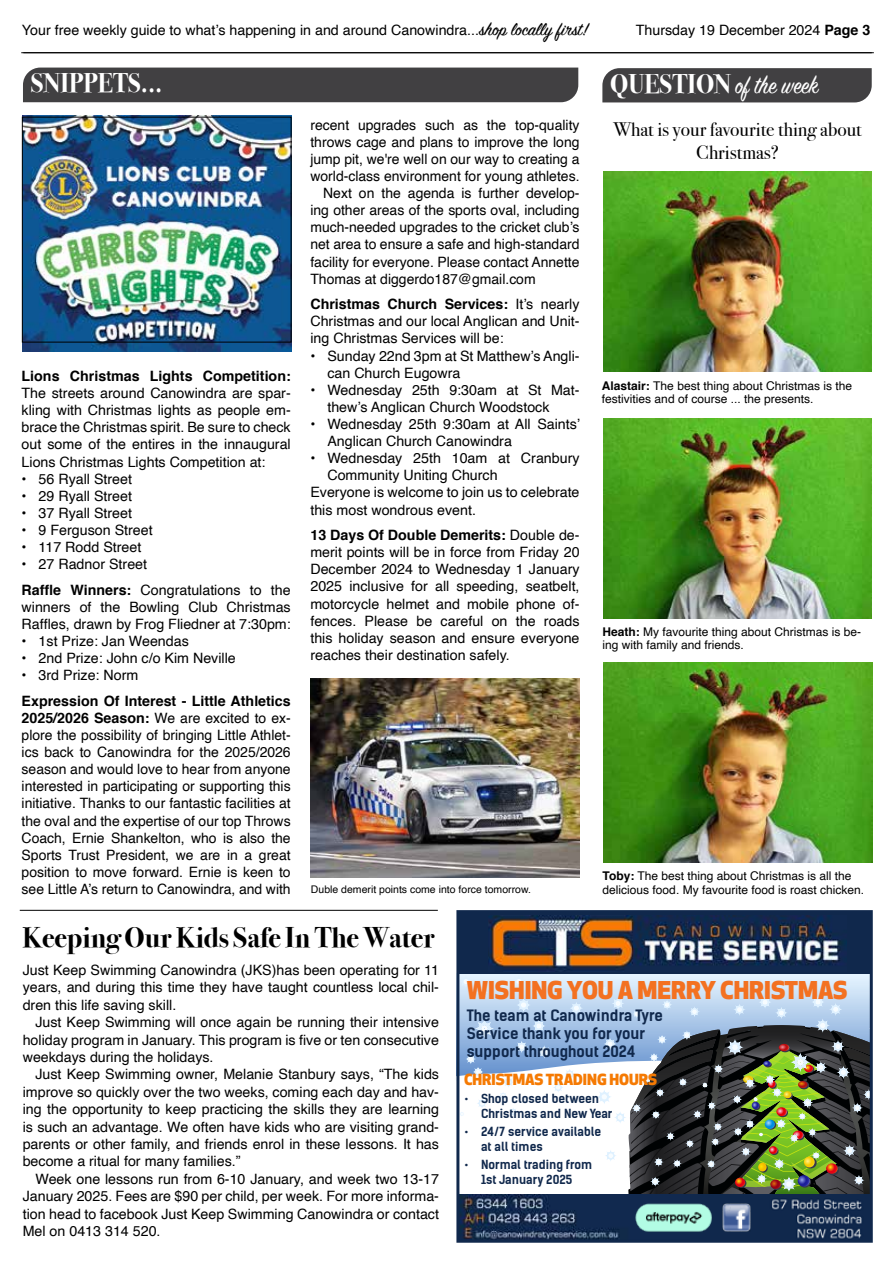
<style>
.page{position:relative;width:893px;height:1263px;background:#fff}
.page>*{position:absolute;margin:0;border:0;box-sizing:border-box;transform-origin:0 0}
.t1{font:700 28.5px "Bodoni Svty Two ITCTT";color:#000}
.t2{font:27px "Sign Painter House Script";color:#fff;scale:.9 1}
.t3{font:700 27px "Bodoni Svty Two ITCTT";color:#fff;scale:.95 1}
.t4{font:800 24px "Apex New";color:#f37121}
.t5{font:19.5px/23.4px "Bodoni Svty Two ITCTT";color:#000;text-align:center}
.t6{font:700 15px/18px "Kelson Sans";color:#10284c}
.t7{font:800 15px "Apex New";color:#f57a03}
.t8{font:14.25px/17.1px "Helvetica";color:#000;text-align:justify}
.t9{font:700 14.25px "Helvetica";color:#000}
.t10{font:12px/13.5px "Helvetica";color:#000}
.t11{font:700 12px/14.4px "Kelson Sans";color:#10284c}
.t12{font:10.5px "Helvetica";color:#000}
.s1{font-family:"Sign Painter House Script";font-size:19.5px}
.s2{font-weight:700}
.s3{font-family:"Bodoni Svty Two ITCTT";font-weight:700}
</style>
<div class="page">
<hr style="left:21px;top:52px;width:851px;height:1px;background:#000">
<hr style="left:23px;top:52px;width:851px;height:1px;background:#000">
<img style="left:23px;top:116px;width:269px;height:236px">
<svg style="left:460px;top:976px;width:409px;height:219px"></svg>
<div style="left:458px;top:911px;width:414px;height:63px;background:#10284c"></div>
<img style="left:488px;top:916px;width:354px;height:52px">
<img style="left:690px;top:1195px;width:179px;height:44px">
<img style="left:723px;top:1204px;width:28px;height:27px">
<img style="left:460px;top:1195px;width:230px;height:44px">
<img style="left:635px;top:1203px;width:77px;height:29px">
<div style="left:456px;top:910px;width:417px;height:333px;border:3px solid #10284c"></div>
<div style="left:23px;top:68px;width:555px;height:34px;background:#414042"></div>
<div style="left:602px;top:68px;width:270px;height:34px;background:#414042"></div>
<div style="left:22px;top:117px;width:269px;height:225px;border:1px solid #000"></div>
<img style="left:311px;top:679px;width:268px;height:199px">
<img style="left:603px;top:172px;width:269px;height:199px">
<img style="left:603px;top:663px;width:269px;height:199px">
<img style="left:603px;top:419px;width:269px;height:199px">
<hr style="left:20px;top:910px;width:418px;height:1px;background:#000">
<p class="t8" style="left:22px;top:22px;width:568px">Your free weekly guide to what’s happening in and around Canowindra...<span class="s1">shop locally first!</span></p>
<p class="t8" style="left:636px;top:22px;width:236px">Thursday 19 December 2024 <span class="s2">Page 3</span></p>
<h2 class="t3" style="left:31px;top:61px;width:140px">SNIPPETS...</h2>
<h2 class="t2" style="left:610px;top:69px;width:232px"><span class="s3">QUESTION</span> of the week</h2>
<p class="t8" style="left:310px;top:117px;width:271px">recent upgrades such as the top-quality</p>
<p class="t8" style="left:310px;top:134px;width:271px">throws cage and plans to improve the long</p>
<p class="t8" style="left:310px;top:151px;width:271px">jump pit, we're well on our way to creating a</p>
<p class="t8" style="left:310px;top:168px;width:271px">world-class environment for young athletes.</p>
<p class="t8" style="left:323px;top:185px;width:258px">Next on the agenda is further develop-</p>
<p class="t8" style="left:310px;top:202px;width:271px">ing other areas of the sports oval, including</p>
<p class="t8" style="left:310px;top:219px;width:271px">much-needed upgrades to the cricket club’s</p>
<p class="t8" style="left:310px;top:236px;width:271px">net area to ensure a safe and high-standard</p>
<p class="t8" style="left:310px;top:253px;width:271px">facility for everyone. Please contact Annette</p>
<p class="t8" style="left:310px;top:271px;width:227px">Thomas at diggerdo187@gmail.com</p>
<p class="t8" style="left:310px;top:296px;width:271px"><span class="s2">Christmas Church Services:</span> It’s nearly Christmas and our local Anglican and Unit&shy;ing Christmas Services will be:</p>
<p class="t8" style="left:327px;top:347px;width:254px;text-indent:-17px">• Sunday 22nd 3pm at St Matthew’s Angli&shy;can Church Eugowra</p>
<p class="t8" style="left:327px;top:382px;width:254px;text-indent:-17px">• Wednesday 25th 9:30am at St Mat&shy;thew’s Anglican Church Woodstock</p>
<p class="t8" style="left:327px;top:416px;width:254px;text-indent:-17px">• Wednesday 25th 9:30am at All Saints’<br>Anglican Church Canowindra</p>
<p class="t8" style="left:310px;top:450px;width:271px">• Wednesday 25th 10am at Cranbury</p>
<p class="t8" style="left:327px;top:467px;width:172px">Community Uniting Church</p>
<p class="t8" style="left:310px;top:484px;width:271px">Everyone is welcome to join us to celebrate</p>
<p class="t8" style="left:310px;top:501px;width:167px">this most wondrous event.</p>
<p class="t8" style="left:310px;top:527px;width:271px"><span class="s2">13 Days Of Double Demerits:</span> Double de&shy;merit points will be in force from Friday 20<br>December 2024 to Wednesday 1 January 2025 inclusive for all speeding, seatbelt, motorcycle helmet and mobile phone of&shy;fences. Please be careful on the roads this holiday season and ensure everyone reaches their destination safely.</p>
<h3 class="t5" style="left:613px;top:115px;width:250px">What is your favourite thing about<br>Christmas?</h3>
<p class="t9" style="left:22px;top:364px;width:271px">Lions Christmas Lights Competition:</p>
<p class="t8" style="left:22px;top:385px;width:271px">The streets around Canowindra are spar&shy;kling with Christmas lights as people em&shy;brace the Christmas spirit. Be sure to check out some of the entires in the innaugural Lions Christmas Lights Competition at:</p>
<p class="t8" style="left:22px;top:470px;width:112px">• 56 Ryall Street</p>
<p class="t8" style="left:22px;top:488px;width:112px">• 29 Ryall Street</p>
<p class="t8" style="left:22px;top:505px;width:112px">• 37 Ryall Street</p>
<p class="t8" style="left:22px;top:522px;width:133px">• 9 Ferguson Street</p>
<p class="t8" style="left:22px;top:539px;width:121px">• 117 Rodd Street</p>
<p class="t8" style="left:22px;top:552px;width:271px;line-height:25.7px">• 27 Radnor Street<br><span class="s2">Raffle Winners:</span> Congratulations to the</p>
<p class="t8" style="left:22px;top:599px;width:271px">winners of the Bowling Club Christmas<br>Raffles, drawn by Frog Fliedner at 7:30pm:</p>
<p class="t8" style="left:22px;top:633px;width:169px">• 1st Prize: Jan Weendas</p>
<p class="t8" style="left:22px;top:650px;width:216px">• 2nd Prize: John c/o Kim Neville</p>
<p class="t8" style="left:22px;top:667px;width:118px">• 3rd Prize: Norm</p>
<p class="t8" style="left:22px;top:693px;width:271px"><span class="s2">Expression Of Interest - Little Athletics 2025/2026 Season:</span> We are excited to ex&shy;plore the possibility of bringing Little Athlet&shy;ics back to Canowindra for the 2025/2026 season and would love to hear from anyone interested in participating or supporting this initiative. Thanks to our fantastic facilities at the oval and the expertise of our top Throws Coach, Ernie Shankelton, who is also the Sports Trust President, we are in a great position to move forward. Ernie is keen to see Little A’s return to Canowindra, and with</p>
<p class="t10" style="left:602px;top:379px;width:252px"><span class="s2">Alastair:</span> The best thing about Christmas is the festivities and of course ... the presents.</p>
<p class="t10" style="left:602px;top:625px;width:260px"><span class="s2">Heath:</span> My favourite thing about Christmas is be&shy;ing with family and friends.</p>
<p class="t10" style="left:603px;top:870px;width:263px"><span class="s2">Toby:</span> The best thing about Christmas is all the delicious food. My favourite food is roast chicken.</p>
<p class="t12" style="left:311px;top:881px;width:222px">Duble demerit points come into force tomorrow.</p>
<h1 class="t1" style="left:22px;top:914px;width:414px">Keeping Our Kids Safe In The Water</h1>
<p class="t8" style="left:23px;top:962px;width:418px">Just Keep Swimming Canowindra (JKS)has been operating for 11 years, and during this time they have taught countless local chil&shy;dren this life saving skill.</p>
<p class="t8" style="left:23px;top:1014px;width:418px;text-indent:13px">Just Keep Swimming will once again be running their intensive holiday program in January. This program is five or ten consecutive weekdays during the holidays.</p>
<p class="t8" style="left:23px;top:1066px;width:418px;text-indent:13px">Just Keep Swimming owner, Melanie Stanbury says, “The kids improve so quickly over the two weeks, coming each day and hav&shy;ing the opportunity to keep practicing the skills they are learning is such an advantage. We often have kids who are visiting grand&shy;parents or other family, and friends enrol in these lessons. It has become a ritual for many families.”</p>
<p class="t8" style="left:23px;top:1170px;width:418px;text-indent:13px">Week one lessons run from 6-10 January, and week two 13-17<br>January 2025. Fees are $90 per child, per week. For more informa&shy;tion head to facebook Just Keep Swimming Canowindra or contact Mel on 0413 314 520.</p>
<h3 class="t4" style="left:467px;top:973px;width:382px">WISHING YOU A MERRY CHRISTMAS</h3>
<p class="t6" style="left:467px;top:1006px;width:198px">The team at Canowindra Tyre<br>Service thank you for your support throughout 2024</p>
<p class="t7" style="left:464px;top:1068px;width:195px">CHRISTMAS TRADING HOURS</p>
<p class="t11" style="left:481px;top:1091px;width:133px;text-indent:-17px">• Shop closed between<br>Christmas and New Year</p>
<p class="t11" style="left:481px;top:1124px;width:122px;text-indent:-17px">• 24/7 service available at all times</p>
<p class="t11" style="left:464px;top:1158px;width:130px;text-align:center">• Normal trading from<br>1st January 2025</p>
</div>
